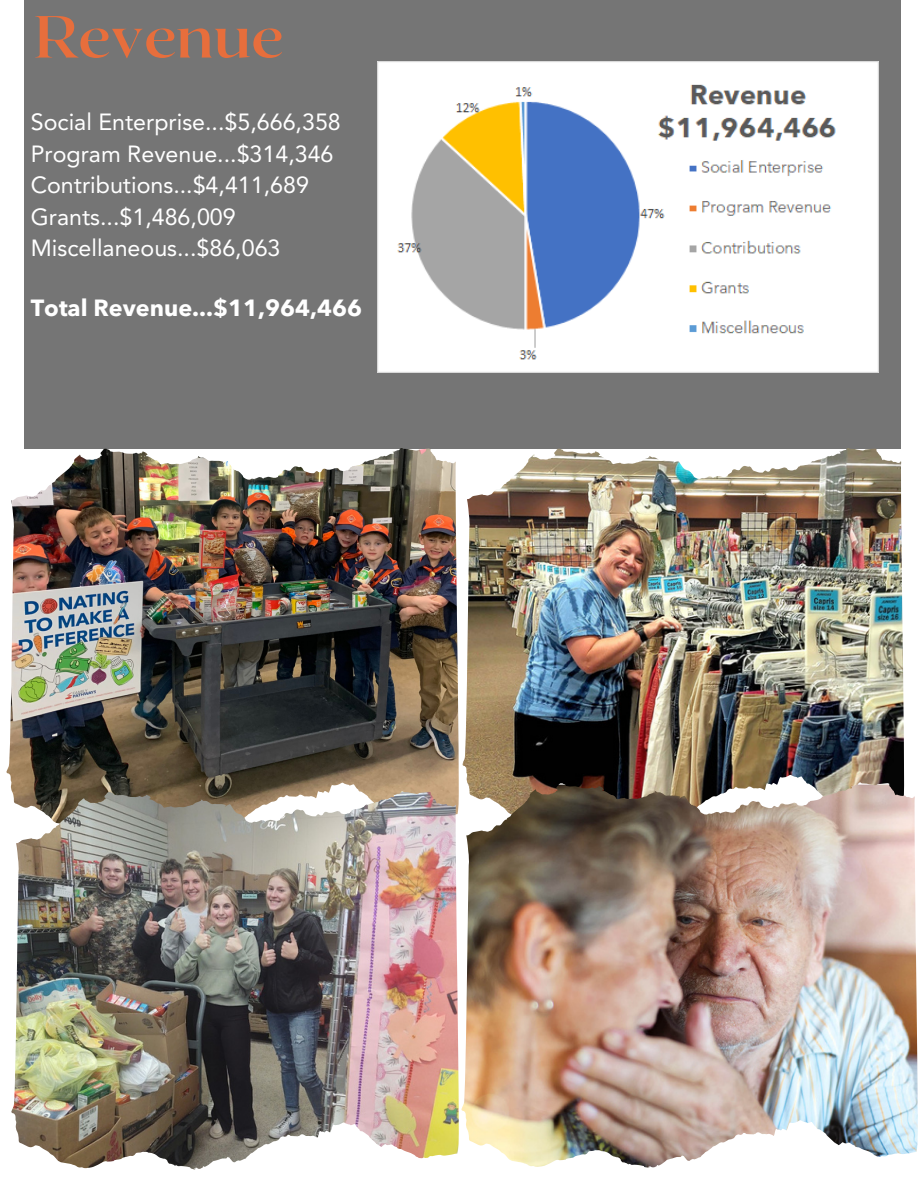
<style>
.page{position:relative;width:918px;height:1188px;background:#fff}
.page>*{position:absolute;margin:0;border:0;box-sizing:border-box;transform-origin:0 0}
.t1{font:700 59.25px "Roxborough CF";color:#e76e3c}
.t2{font:23.25px "Avenir";color:#fff}
.t3{font:700 23.25px "Avenir Next LT Pro";color:#fff}
</style>
<div class="page">
<img style="left:6px;top:0;width:912px;height:1170px">
<div style="left:24px;top:0;width:876px;height:448px;background:#757575"></div>
<img style="left:91px;top:498px;width:20px;height:114px">
<img style="left:111px;top:448px;width:348px;height:338px">
<img style="left:115px;top:791px;width:344px;height:335px">
<img style="left:565px;top:448px;width:339px;height:330px">
<img style="left:567px;top:783px;width:351px;height:341px">
<img style="left:378px;top:61px;width:500px;height:312px">
<p class="t1" style="left:34px;top:-2px;width:251px">Revenue</p>
<p class="t2" style="left:31px;top:109px;width:312px">Social Enterprise...$5,666,358</p>
<p class="t2" style="left:31px;top:140px;width:304px">Program Revenue...$314,346</p>
<p class="t2" style="left:31px;top:172px;width:280px">Contributions...$4,411,689</p>
<p class="t2" style="left:31px;top:203px;width:206px">Grants...$1,486,009</p>
<p class="t2" style="left:31px;top:235px;width:251px">Miscellaneous...$86,063</p>
<p class="t3" style="left:31px;top:298px;width:333px">Total Revenue...$11,964,466</p>
</div>
